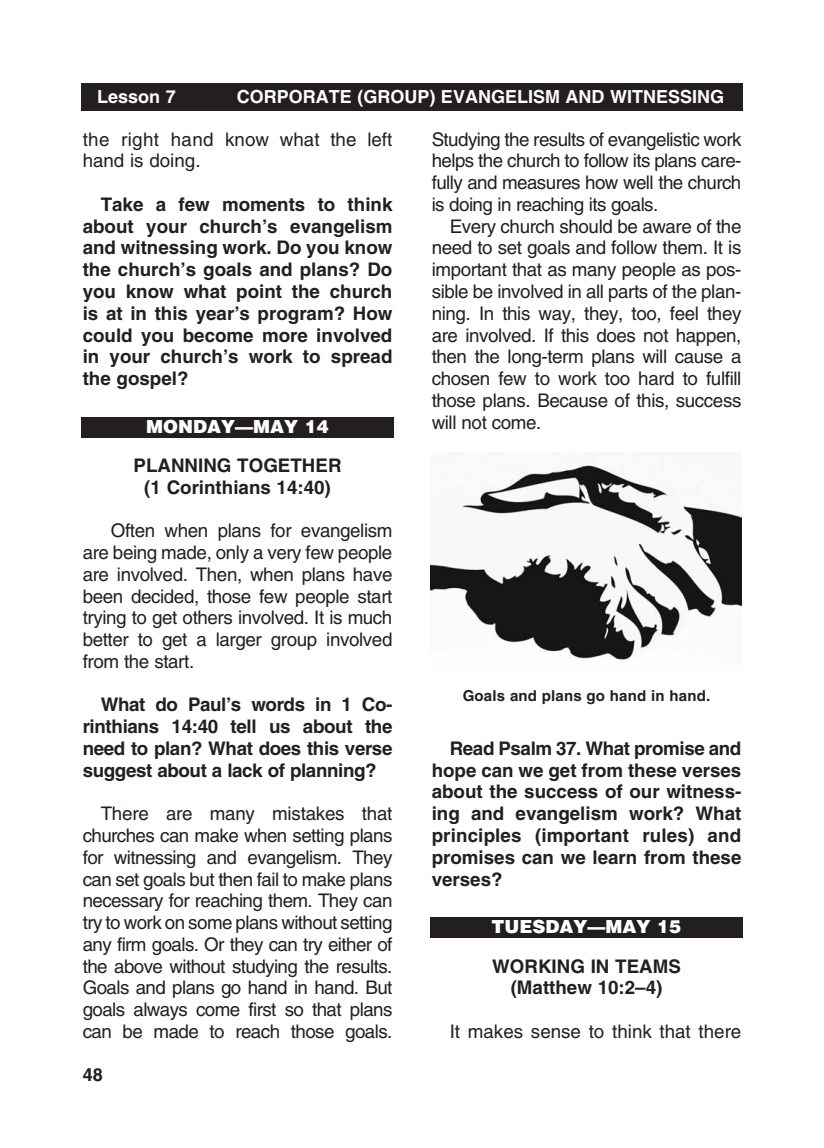
<style>
.page{position:relative;width:824px;height:1148px;background:#fff}
.page>*{position:absolute;margin:0;border:0;box-sizing:border-box;transform-origin:0 0}
._1-Body{font:18.75px/21.8px "Helvetica";letter-spacing:-.03em;color:#231f20;text-align:justify}
._2-Body_bold{font:700 18.75px/21.8px "Helvetica";color:#231f20;text-align:justify}
._1-Body-2{font:18.75px/21.8px "Helvetica";color:#231f20}
._5-subheads{font:700 18.75px/21.8px "Helvetica";color:#231f20;text-align:center}
.t1{font:700 18px "Helvetica";color:#fff}
.t2{font:900 18px "Helvetica";color:#fff}
.t3{font:700 18px "Helvetica";color:#231f20}
._8-captions{font:700 15px "Helvetica";letter-spacing:.01em;color:#231f20}
</style>
<div class="page">
<div style="left:81px;top:84px;width:661px;height:27px;background:#231f20"></div>
<div style="left:81px;top:417px;width:313px;height:20px;background:#231f20"></div>
<div style="left:430px;top:917px;width:312px;height:20px;background:#231f20"></div>
<img style="left:430px;top:463px;width:311px;height:197px">
<p class="t1" style="left:97px;top:86px;width:80px">Lesson 7</p>
<p class="t1" style="left:237px;top:86px;width:27px">Corporate</p>
<p class="t1" style="left:357px;top:86px;width:34px">(Group</p>
<p class="t1" style="left:429px;top:86px;width:37px">) Evangelism</p>
<p class="t1" style="left:565px;top:86px;width:14px">and</p>
<p class="t1" style="left:610px;top:86px;width:29px">Witnessing</p>
<p class="_1-Body-2" style="left:83px;top:128px;width:311px">the right hand know what the left hand is doing.</p>
<p class="_2-Body_bold" style="left:83px;top:193px;width:311px;text-indent:18px">Take a few moments to think about your church’s evangelism and witnessing work. Do you know the church’s goals and plans? Do you know what point the church is at in this year’s program? How could you become more involved in your church’s work to spread the gospel?</p>
<p class="_1-Body" style="left:431px;top:128px;width:311px">Studying the results of evangelistic work helps the church to follow its plans care&shy;fully and measures how well the church is doing in reaching its goals.</p>
<p class="_1-Body" style="left:431px;top:215px;width:311px;text-indent:18px">Every church should be aware of the need to set goals and follow them. It is important that as many people as pos&shy;sible be involved in all parts of the plan&shy;ning. In this way, they, too, feel they are involved. If this does not happen, then the long-term plans will cause a chosen few to work too hard to fulfill those plans. Because of this, success will not come.</p>
<p class="t2" style="left:146px;top:415px;width:184px">MONDAY—MAY 14</p>
<p class="_5-subheads" style="left:134px;top:454px;width:209px">PLANNING TOGETHER (1 Corinthians 14:40)</p>
<p class="_1-Body" style="left:83px;top:520px;width:311px;text-indent:28px">Often when plans for evangelism are being made, only a very few people are involved. Then, when plans have been decided, those few people start trying to get others involved. It is much better to get a larger group involved from the start.</p>
<p class="_2-Body_bold" style="left:83px;top:693px;width:311px;text-indent:18px">What do Paul’s words in 1 Co&shy;rinthians 14:40 tell us about the need to plan? What does this verse suggest about a lack of planning?</p>
<p class="_1-Body" style="left:83px;top:802px;width:311px;text-align:left;text-indent:18px">There are many mistakes that churches can make when setting plans for witnessing and evangelism. They can set goals but then fail to make plans necessary for reaching them. They can try to work on some plans without setting any firm goals. Or they can try either of the above without studying the results.<br>Goals and plans go hand in hand. But goals always come first so that plans can be made to reach those goals.</p>
<p class="t3" style="left:83px;top:1063px;width:22px">48</p>
<p class="_8-captions" style="left:463px;top:686px;width:249px">Goals and plans go hand in hand.</p>
<p class="_2-Body_bold" style="left:431px;top:737px;width:311px;text-indent:18px">Read Psalm 37. What promise and hope can we get from these verses about the success of our witness&shy;ing and evangelism work? What principles (important rules) and promises can we learn from these verses?</p>
<p class="t2" style="left:491px;top:915px;width:191px">TUESDAY—MAY 15</p>
<p class="_5-subheads" style="left:492px;top:954px;width:190px">WORKING IN TEAMS (Matthew 10:2–4)</p>
<p class="_1-Body-2" style="left:449px;top:1020px;width:293px">It makes sense to think that there</p>
</div>
